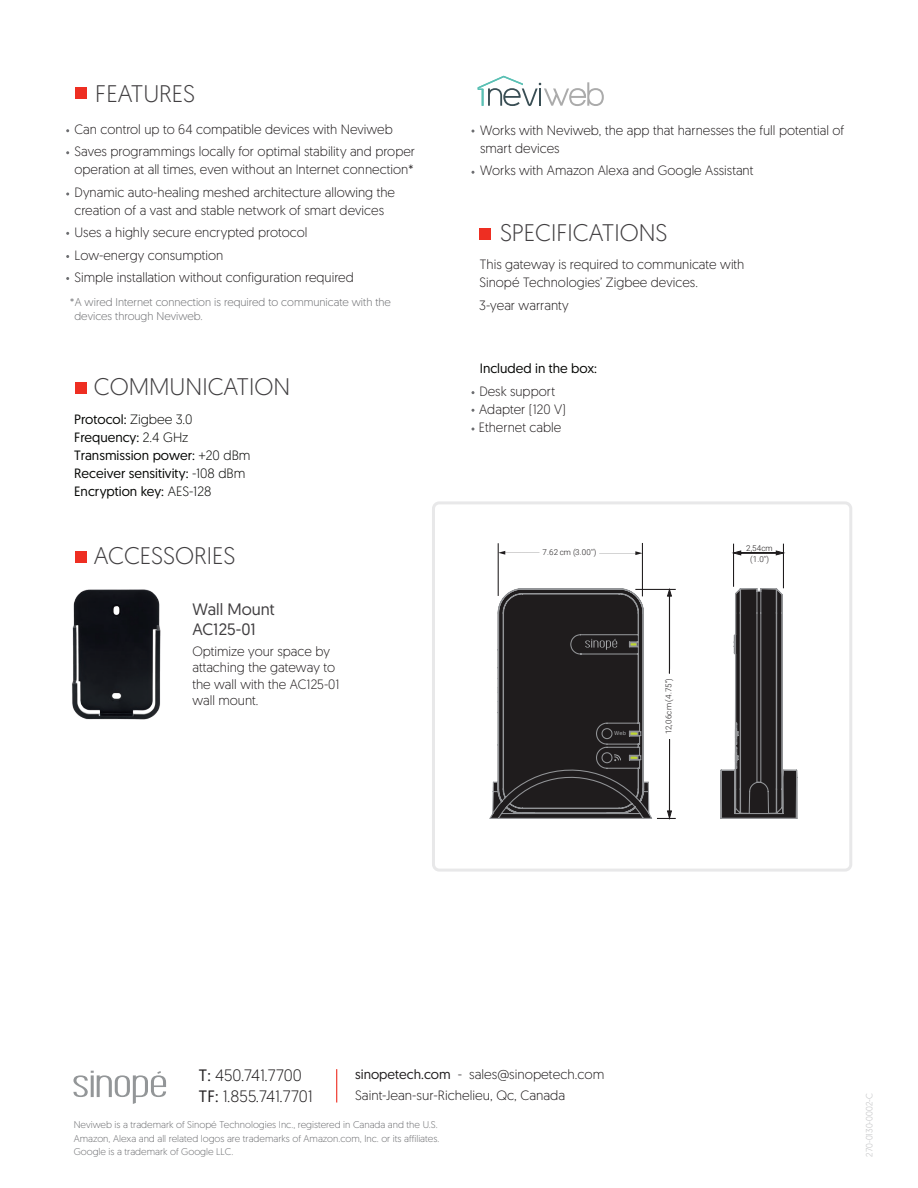
<style>
.page{position:relative;width:918px;height:1188px;background:#fff}
.page>*{position:absolute;margin:0;border:0;box-sizing:border-box;transform-origin:0 0}
.t1{font:300 24px "Geomanist";color:#413f41}
.t2{font:300 16.5px/21px "Geomanist";color:#201d1e}
.t3{font:16.5px/19.8px "Geomanist";color:#413f41}
.t4{font:300 13.5px/22.5px "Geomanist";color:#231f20}
.t5{font:13.5px/18px "Geomanist";color:#040503}
.t6{font:300 13.5px/21px "Geomanist";color:#201d1e}
.t7{font:300 11.25px/13.5px "Geomanist";color:#6d6e71}
.t8{font:300 9.75px/13.5px "Geomanist";color:#6d6e71}
.t9{font:300 9px "Geomanist";color:#bcbdbf}
.t10{font:300 8.1px/10.6px "Roboto";letter-spacing:.03em;color:#1f1c1d;text-align:center}
.t11{font:5.4px "Verdana";color:#a7a9ab}
.s1{font-weight:300}
.s2{font-weight:400}
</style>
<div class="page">
<div style="left:75px;top:88px;width:12px;height:11px;background:#ee2e22"></div>
<div style="left:75px;top:382px;width:12px;height:11px;background:#ee2e22"></div>
<div style="left:75px;top:551px;width:12px;height:11px;background:#ee2e22"></div>
<div style="left:480px;top:228px;width:11px;height:11px;background:#ee2e22"></div>
<div style="left:432px;top:501px;width:420px;height:371px;border:3px solid #e8e8e9;border-radius:6px"></div>
<svg style="left:478px;top:76px;width:126px;height:30px"></svg>
<svg style="left:720px;top:588px;width:78px;height:231px"></svg>
<hr style="left:733px;top:544px;width:1px;height:43px;background:#1f1c1d">
<svg style="left:732px;top:550px;width:53px;height:5px"></svg>
<hr style="left:783px;top:544px;width:1px;height:44px;background:#1f1c1d">
<svg style="left:489px;top:501px;width:187px;height:319px"></svg>
<img style="left:72px;top:589px;width:89px;height:131px">
<svg style="left:73px;top:1071px;width:93px;height:33px"></svg>
<hr style="left:336px;top:1069px;width:1px;height:34px;background:#ee2e22">
<h1 class="t1" style="left:95px;top:78px;width:101px">FEATURES</h1>
<p class="t4" style="left:74px;top:117px;width:342px">Can control up to 64 compatible devices with Neviweb<br>Saves programmings locally for optimal stability and proper</p>
<p class="t4" style="left:74px;top:158px;width:341px">operation at all times, even without an Internet connection*<br>Dynamic auto-healing meshed architecture allowing the</p>
<p class="t4" style="left:74px;top:198px;width:311px">creation of a vast and stable network of smart devices Uses a highly secure encrypted protocol<br>Low-energy consumption<br>Simple installation without configuration required</p>
<p class="t7" style="left:74px;top:295px;width:318px;text-indent:-4px">*A wired Internet connection is required to communicate with the devices through Neviweb.</p>
<h1 class="t1" style="left:94px;top:371px;width:198px">COMMUNICATION</h1>
<p class="t5" style="left:74px;top:410px;width:178px">Protocol: <span class="s1">Zigbee 3.0<br></span>Frequency: <span class="s1">2.4 GHz<br></span>Transmission power: <span class="s1">+20 dBm<br></span>Receiver sensitivity: <span class="s1">-108 dBm<br></span>Encryption key: <span class="s1">AES-128</span></p>
<h1 class="t1" style="left:94px;top:540px;width:143px">ACCESSORIES</h1>
<p class="t3" style="left:192px;top:599px;width:84px">Wall Mount<br>AC125-01</p>
<p class="t4" style="left:192px;top:642px;width:149px;line-height:16.5px">Optimize your space by attaching the gateway to the wall with the AC125-01 wall mount.</p>
<p class="t4" style="left:480px;top:121px;width:366px;line-height:18px">Works with Neviweb, the app that harnesses the full potential of smart devices</p>
<p class="t4" style="left:480px;top:159px;width:275px">Works with Amazon Alexa and Google Assistant</p>
<h1 class="t1" style="left:500px;top:217px;width:169px">SPECIFICATIONS</h1>
<p class="t4" style="left:480px;top:255px;width:266px;line-height:18px">This gateway is required to communicate with<br>Sinopé Technologies’ Zigbee devices.</p>
<p class="t4" style="left:479px;top:293px;width:91px">3-year warranty</p>
<p class="t5" style="left:480px;top:359px;width:119px">Included in the box:</p>
<p class="t4" style="left:479px;top:382px;width:89px;line-height:18px">Desk support<br>Adapter (120 V)<br>Ethernet cable</p>
<p class="t10" style="left:542px;top:546px;width:56px">7.62 cm (3.00‘’)</p>
<p class="t11" style="left:614px;top:729px;width:14px">Web</p>
<p class="t10" style="left:663px;top:702px;width:25px;rotate:-90deg">( . ‘’)</p>
<p class="t10" style="left:663px;top:734px;width:53px;rotate:-90deg">12,06cm 4 75</p>
<p class="t10" style="left:746px;top:542px;width:28px">2,54cm (1.0‘’)</p>
<p class="t2" style="left:199px;top:1064px;width:115px"><span class="s2">T:</span> 450.741.7700<br><span class="s2">TF:</span> 1.855.741.7701</p>
<p class="t6" style="left:355px;top:1063px;width:251px"><span class="s2">sinopetech.com</span> - sales@sinopetech.com<br>Saint-Jean-sur-Richelieu, Qc, Canada</p>
<p class="t8" style="left:74px;top:1118px;width:367px">Neviweb is a trademark of Sinopé Technologies Inc., registered in Canada and the U.S.<br>Amazon, Alexa and all related logos are trademarks of Amazon.com, Inc. or its affiliates.<br>Google is a trademark of Google LLC.</p>
<p class="t9" style="left:863px;top:1156px;width:65px;rotate:-90deg">270-0130-0002-C</p>
</div>
